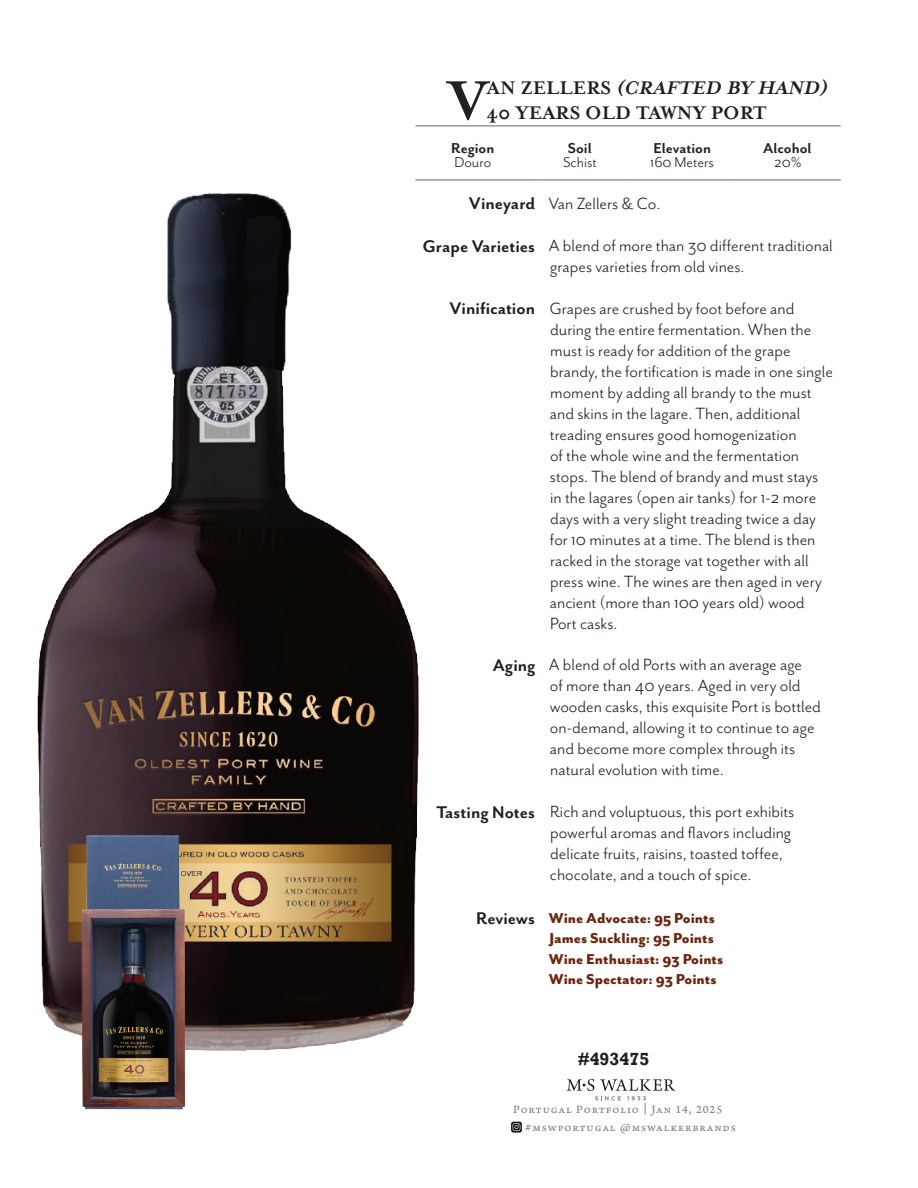
<style>
.page{position:relative;width:918px;height:1188px;background:#fff}
.page>*{position:absolute;margin:0;border:0;box-sizing:border-box;transform-origin:0 0}
.t1{font:700 63px "Mrs Eaves";color:#231f20}
.t2{font:700 21px/25.2px "Mrs Eaves";color:#231f20}
.t3{font:18.75px/21px "Mr Eaves San OT";color:#231f20}
.t4{font:700 18px "Rockwell";color:#231f20}
.t5{font:800 16.5px/20.2px "Mr Eaves San OT";color:#6c250f}
.t6{font:700 16.5px "Mr Eaves San OT";color:#231f20}
.t7{font:16.5px "Mr Eaves San OT";color:#231f20}
.t8{font:11.7px/17.4px "Arno Pro Caption";letter-spacing:.075em;color:#808285}
.s1{font-style:italic}
.s2{font-weight:700;font-size:19.5px}
.s3{font-weight:700;font-size:19.5px;color:#231f20}
</style>
<div class="page">
<svg style="left:567px;top:1079px;width:108px;height:22px"></svg>
<img style="left:510px;top:1121px;width:13px;height:12px">
<img style="left:37px;top:125px;width:411px;height:926px">
<hr style="left:415px;top:126px;width:115px;height:1px;background:#646362">
<svg style="left:530px;top:126px;width:13px;height:1px"></svg>
<hr style="left:543px;top:126px;width:87px;height:1px;background:#646362">
<hr style="left:630px;top:126px;width:105px;height:1px;background:#646362">
<hr style="left:735px;top:126px;width:106px;height:1px;background:#646362">
<hr style="left:415px;top:180px;width:115px;height:1px;background:#646362">
<svg style="left:530px;top:180px;width:13px;height:1px"></svg>
<hr style="left:543px;top:180px;width:87px;height:1px;background:#646362">
<hr style="left:630px;top:180px;width:105px;height:1px;background:#646362">
<hr style="left:735px;top:180px;width:106px;height:1px;background:#646362">
<img style="left:37px;top:833px;width:151px;height:277px">
<p class="t2" style="left:486px;top:75px;width:347px">A N Z E L L E R S <span class="s1">(CRAFTED BY HAND)<br></span>40 YEARS OLD TAWNY PORT</p>
<p class="t6" style="left:451px;top:138px;width:45px">Region</p>
<p class="t6" style="left:568px;top:138px;width:25px">Soil</p>
<p class="t6" style="left:654px;top:138px;width:59px">Elevation</p>
<p class="t6" style="left:763px;top:138px;width:50px">Alcohol</p>
<p class="t7" style="left:454px;top:153px;width:38px">Douro</p>
<p class="t7" style="left:563px;top:153px;width:35px">Schist</p>
<p class="t7" style="left:650px;top:153px;width:65px">160 Meters</p>
<p class="t7" style="left:774px;top:153px;width:29px">20%</p>
<p class="t3" style="left:469px;top:193px;width:193px"><span class="s2">Vineyard</span> Van Zellers &amp; Co.</p>
<p class="t3" style="left:550px;top:235px;width:284px;text-indent:-127px"><span class="s2">Grape Varieties</span> A blend of more than 30 different traditional grapes varieties from old vines.</p>
<p class="t3" style="left:550px;top:298px;width:285px;text-indent:-100px"><span class="s2">Vinification</span> Grapes are crushed by foot before and during the entire fermentation. When the must is ready for addition of the grape brandy, the fortification is made in one single moment by adding all brandy to the must and skins in the lagare. Then, additional treading ensures good homogenization<br>of the whole wine and the fermentation stops. The blend of brandy and must stays in the lagares (open air tanks) for 1-2 more days with a very slight treading twice a day for 10 minutes at a time. The blend is then racked in the storage vat together with all press wine. The wines are then aged in very ancient (more than 100 years old) wood Port casks.</p>
<p class="t3" style="left:550px;top:654px;width:273px;text-indent:-57px"><span class="s2">Aging</span> A blend of old Ports with an average age<br>of more than 40 years. Aged in very old wooden casks, this exquisite Port is bottled on-demand, allowing it to continue to age and become more complex through its natural evolution with time.</p>
<p class="t3" style="left:550px;top:801px;width:246px;text-indent:-113px"><span class="s2">Tasting Notes</span> Rich and voluptuous, this port exhibits powerful aromas and flavors including delicate fruits, raisins, toasted toffee, chocolate, and a touch of spice.</p>
<p class="t5" style="left:549px;top:908px;width:176px;text-indent:-73px"><span class="s3">Reviews</span> Wine Advocate: 95 Points<br>James Suckling: 95 Points<br>Wine Enthusiast: 93 Points<br>Wine Spectator: 93 Points</p>
<h1 class="t1" style="left:448px;top:64px;width:41px">V</h1>
<p class="t4" style="left:578px;top:1048px;width:73px">#493475</p>
<p class="t8" style="left:526px;top:1102px;width:212px;text-indent:-13px">Portugal Portfolio | Jan 14, 2025 #mswportugal @mswalkerbrands</p>
</div>
